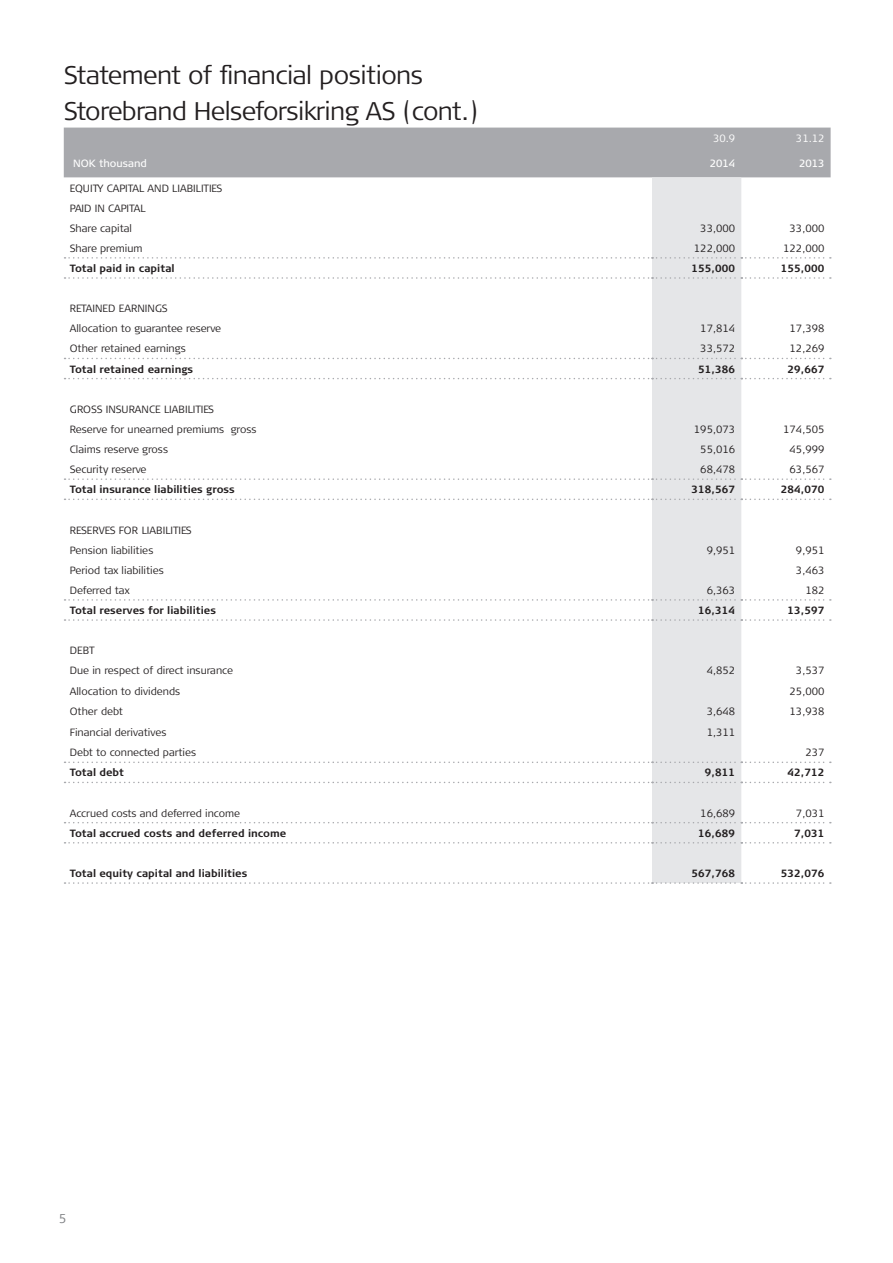
<style>
.page{position:relative;width:893px;height:1263px;background:#fff}
.page>*{position:absolute;margin:0;border:0;box-sizing:border-box;transform-origin:0 0}
.t1{font:300 25.5px/36px "Signa Column";letter-spacing:-.02em;color:#231f20}
.t2{font:300 12.75px "Signa Column";color:#808285}
.t3{font:300 10.5px "Signa Column";color:#231f20}
.t4{font:700 10.5px "Signa Column";color:#231f20}
.t5{font:10.5px "Signa Column";color:#fff}
.t6{font:300 10.5px "Signa Column";color:#fff}
</style>
<div class="page">
<div style="left:64px;top:128px;width:767px;height:49px;background:#a8a9ad"></div>
<div style="left:652px;top:177px;width:89px;height:705px;background:#e5e6e8"></div>
<svg style="left:65px;top:257px;width:766px;height:2px"></svg>
<svg style="left:65px;top:277px;width:766px;height:2px"></svg>
<svg style="left:65px;top:358px;width:766px;height:1px"></svg>
<svg style="left:65px;top:378px;width:766px;height:1px"></svg>
<svg style="left:65px;top:478px;width:766px;height:2px"></svg>
<svg style="left:65px;top:499px;width:766px;height:1px"></svg>
<svg style="left:65px;top:599px;width:766px;height:2px"></svg>
<svg style="left:65px;top:619px;width:766px;height:2px"></svg>
<svg style="left:65px;top:761px;width:766px;height:2px"></svg>
<svg style="left:65px;top:782px;width:766px;height:1px"></svg>
<svg style="left:65px;top:822px;width:766px;height:1px"></svg>
<svg style="left:65px;top:842px;width:766px;height:1px"></svg>
<svg style="left:65px;top:882px;width:766px;height:2px"></svg>
<p class="t1" style="left:64px;top:57px;width:416px">Statement of financial positions<br>Storebrand Helseforsikring AS (cont.)</p>
<p class="t6" style="left:713px;top:132px;width:24px">30.9</p>
<p class="t6" style="left:796px;top:132px;width:30px">31.12</p>
<p class="t5" style="left:73px;top:157px;width:75px">NOK thousand</p>
<p class="t5" style="left:710px;top:157px;width:27px">2014</p>
<p class="t5" style="left:799px;top:157px;width:27px">2013</p>
<p class="t3" style="left:70px;top:182px;width:154px">EQUITY CAPITAL AND LIABILITIES</p>
<p class="t3" style="left:70px;top:202px;width:77px">PAID IN CAPITAL</p>
<p class="t3" style="left:70px;top:222px;width:64px">Share capital</p>
<p class="t3" style="left:700px;top:222px;width:36px">33,000</p>
<p class="t3" style="left:790px;top:222px;width:36px">33,000</p>
<p class="t3" style="left:70px;top:242px;width:74px">Share premium</p>
<p class="t3" style="left:694px;top:242px;width:43px">122,000</p>
<p class="t3" style="left:783px;top:242px;width:43px">122,000</p>
<p class="t4" style="left:70px;top:262px;width:106px">Total paid in capital</p>
<p class="t4" style="left:691px;top:262px;width:45px">155,000</p>
<p class="t4" style="left:781px;top:262px;width:45px">155,000</p>
<p class="t3" style="left:70px;top:303px;width:99px">RETAINED EARNINGS</p>
<p class="t3" style="left:70px;top:323px;width:153px">Allocation to guarantee reserve</p>
<p class="t3" style="left:700px;top:323px;width:36px">17,814</p>
<p class="t3" style="left:790px;top:323px;width:36px">17,398</p>
<p class="t3" style="left:70px;top:343px;width:117px">Other retained earnings</p>
<p class="t3" style="left:700px;top:343px;width:36px">33,572</p>
<p class="t3" style="left:790px;top:343px;width:36px">12,269</p>
<p class="t4" style="left:70px;top:363px;width:125px">Total retained earnings</p>
<p class="t4" style="left:698px;top:363px;width:39px">51,386</p>
<p class="t4" style="left:787px;top:363px;width:39px">29,667</p>
<p class="t3" style="left:70px;top:403px;width:146px">GROSS INSURANCE LIABILITIES</p>
<p class="t3" style="left:70px;top:423px;width:188px">Reserve for unearned premiums gross</p>
<p class="t3" style="left:694px;top:423px;width:43px">195,073</p>
<p class="t3" style="left:783px;top:423px;width:43px">174,505</p>
<p class="t3" style="left:70px;top:443px;width:100px">Claims reserve gross</p>
<p class="t3" style="left:700px;top:443px;width:36px">55,016</p>
<p class="t3" style="left:790px;top:443px;width:36px">45,999</p>
<p class="t3" style="left:70px;top:464px;width:78px">Security reserve</p>
<p class="t3" style="left:700px;top:464px;width:36px">68,478</p>
<p class="t3" style="left:790px;top:464px;width:36px">63,567</p>
<p class="t4" style="left:70px;top:483px;width:167px">Total insurance liabilities gross</p>
<p class="t4" style="left:691px;top:483px;width:45px">318,567</p>
<p class="t4" style="left:781px;top:483px;width:45px">284,070</p>
<p class="t3" style="left:70px;top:524px;width:123px">RESERVES FOR LIABILITIES</p>
<p class="t3" style="left:70px;top:544px;width:85px">Pension liabilities</p>
<p class="t3" style="left:707px;top:544px;width:30px">9,951</p>
<p class="t3" style="left:796px;top:544px;width:30px">9,951</p>
<p class="t3" style="left:70px;top:564px;width:96px">Period tax liabilities</p>
<p class="t3" style="left:796px;top:564px;width:30px">3,463</p>
<p class="t3" style="left:70px;top:584px;width:61px">Deferred tax</p>
<p class="t3" style="left:707px;top:584px;width:30px">6,363</p>
<p class="t3" style="left:805px;top:584px;width:21px">182</p>
<p class="t4" style="left:70px;top:604px;width:148px">Total reserves for liabilities</p>
<p class="t4" style="left:698px;top:604px;width:39px">16,314</p>
<p class="t4" style="left:787px;top:604px;width:39px">13,597</p>
<p class="t3" style="left:70px;top:645px;width:27px">DEBT</p>
<p class="t3" style="left:70px;top:665px;width:165px">Due in respect of direct insurance</p>
<p class="t3" style="left:707px;top:665px;width:30px">4,852</p>
<p class="t3" style="left:796px;top:665px;width:30px">3,537</p>
<p class="t3" style="left:70px;top:685px;width:112px">Allocation to dividends</p>
<p class="t3" style="left:790px;top:685px;width:36px">25,000</p>
<p class="t3" style="left:70px;top:706px;width:55px">Other debt</p>
<p class="t3" style="left:707px;top:706px;width:30px">3,648</p>
<p class="t3" style="left:790px;top:706px;width:36px">13,938</p>
<p class="t3" style="left:70px;top:727px;width:98px">Financial derivatives</p>
<p class="t3" style="left:707px;top:727px;width:30px">1,311</p>
<p class="t3" style="left:70px;top:747px;width:128px">Debt to connected parties</p>
<p class="t3" style="left:805px;top:747px;width:21px">237</p>
<p class="t4" style="left:70px;top:767px;width:56px">Total debt</p>
<p class="t4" style="left:705px;top:767px;width:32px">9,811</p>
<p class="t4" style="left:787px;top:767px;width:39px">42,712</p>
<p class="t3" style="left:70px;top:807px;width:172px">Accrued costs and deferred income</p>
<p class="t3" style="left:700px;top:807px;width:36px">16,689</p>
<p class="t3" style="left:796px;top:807px;width:30px">7,031</p>
<p class="t4" style="left:70px;top:827px;width:218px">Total accrued costs and deferred income</p>
<p class="t4" style="left:698px;top:827px;width:39px">16,689</p>
<p class="t4" style="left:794px;top:827px;width:32px">7,031</p>
<p class="t4" style="left:70px;top:867px;width:179px">Total equity capital and liabilities</p>
<p class="t4" style="left:691px;top:867px;width:45px">567,768</p>
<p class="t4" style="left:781px;top:867px;width:45px">532,076</p>
<p class="t2" style="left:59px;top:1211px;width:9px">5</p>
</div>
